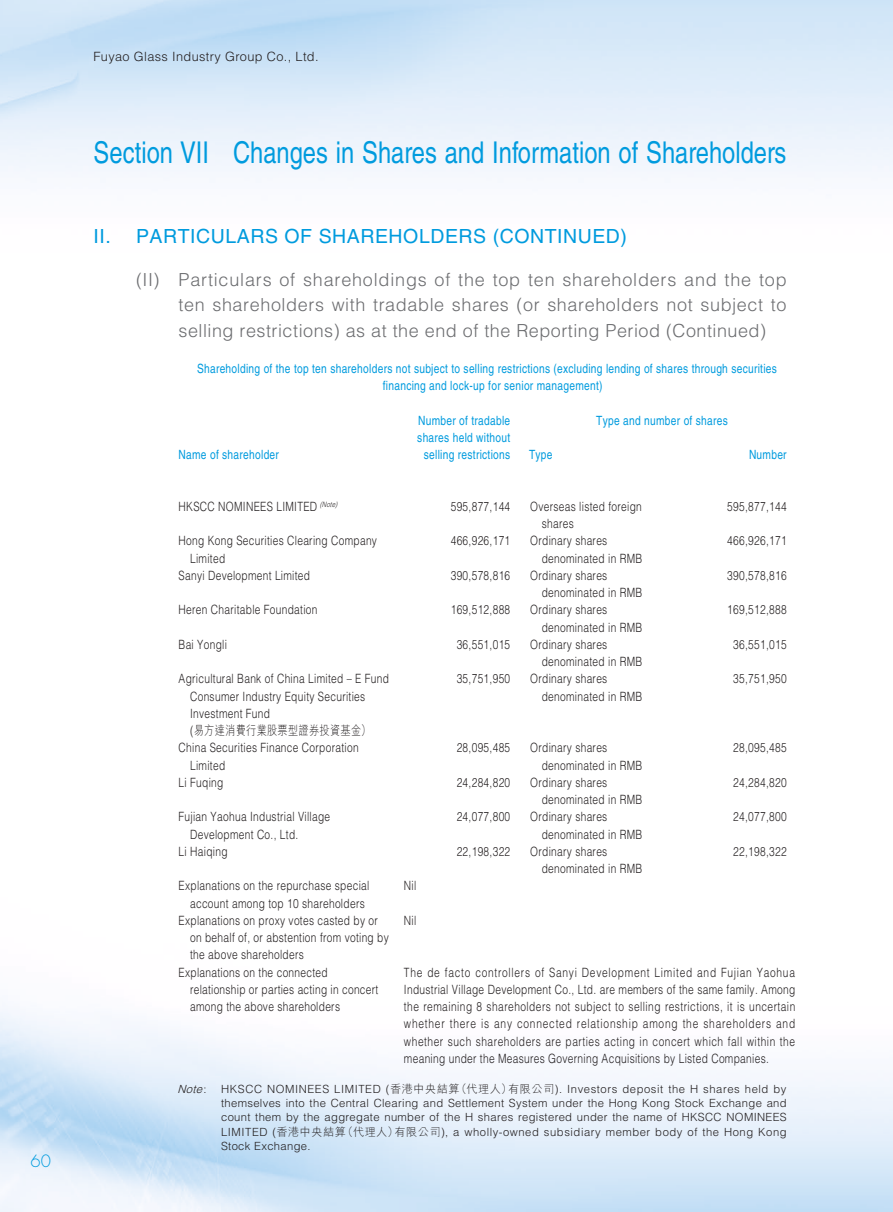
<style>
.page{position:relative;width:893px;height:1212px;background:#fff}
.page>*{position:absolute;margin:0;border:0;box-sizing:border-box;transform-origin:0 0}
.t1{font:30px "Helvetica LT Std";color:#009bde;scale:.79 1}
.t2{font:19.5px "Helvetica LT Std";letter-spacing:.03em;color:#009bde}
.t3{font:300 18px/25.5px "Helvetica LT Std";letter-spacing:.03em;color:#6c6d70;text-align:justify}
.t4{font:300 16.5px "Futura Std";color:#009bde}
.t5{font:300 12.75px/17.2px "Helvetica LT Std";letter-spacing:.03em;color:#231f20;scale:.8 1}
.t6{font:12.75px/17.2px "Helvetica LT Std";letter-spacing:.03em;color:#009bde;scale:.8 1}
.t7{font:300 12.75px "Helvetica LT Std";letter-spacing:.03em;color:#231f20}
.t8{font:300 12.75px "M Hei HK";letter-spacing:.03em;color:#231f20;scale:.8 1}
.t9{font:300 11.25px/14.2px "Helvetica LT Std";letter-spacing:.05em;color:#231f20;text-align:justify}
.t10{font:italic 300 11.25px "Helvetica LT Std";color:#231f20}
.s1{font-family:"Helvetica LT Std"}
.s2{font-style:normal}
.s3{font-family:"M Hei HK"}
</style>
<div class="page">
<p class="t4" style="left:31px;top:1151px;width:22px">60</p>
<p class="t7" style="left:94px;top:48px;width:227px">Fuyao Glass Industry Group Co., Ltd.</p>
<h1 class="t1" style="left:94px;top:135px;width:878px">Section VII Changes in Shares and Information of Shareholders</h1>
<h2 class="t2" style="left:94px;top:225px;width:535px">II. PARTICULARS OF SHAREHOLDERS (CONTINUED)</h2>
<h3 class="t3" style="left:179px;top:266px;width:610px;text-indent:-43px">(II) Particulars of shareholdings of the top ten shareholders and the top ten shareholders with tradable shares (or shareholders not subject to selling restrictions) as at the end of the Reporting Period (Continued)</h3>
<p class="t6" style="left:383px;top:360px;width:494px;text-indent:-186px">Shareholding of the top ten shareholders not subject to selling restrictions (excluding lending of shares through securities financing and lock-up for senior management)</p>
<p class="t6" style="left:179px;top:446px;width:127px">Name of shareholder</p>
<p class="t6" style="left:417px;top:411px;width:118px;text-align:center">Number of tradable shares held without selling restrictions</p>
<p class="t6" style="left:596px;top:411px;width:166px">Type and number of shares</p>
<p class="t6" style="left:529px;top:446px;width:31px">Type</p>
<p class="t6" style="left:749px;top:446px;width:49px">Number</p>
<p class="t5" style="left:179px;top:498px;width:203px">HKSCC NOMINEES LIMITED <sup>(Note)</sup></p>
<p class="t5" style="left:451px;top:498px;width:76px">595,877,144</p>
<p class="t5" style="left:542px;top:498px;width:127px;text-indent:-11px">Overseas listed foreign shares</p>
<p class="t5" style="left:727px;top:498px;width:76px">595,877,144</p>
<p class="t5" style="left:190px;top:532px;width:235px;text-indent:-11px">Hong Kong Securities Clearing Company<br>Limited</p>
<p class="t5" style="left:451px;top:532px;width:76px">466,926,171</p>
<p class="t5" style="left:542px;top:532px;width:127px;text-indent:-11px">Ordinary shares denominated in RMB</p>
<p class="t5" style="left:727px;top:532px;width:76px">466,926,171</p>
<p class="t5" style="left:179px;top:567px;width:166px">Sanyi Development Limited</p>
<p class="t5" style="left:451px;top:567px;width:76px">390,578,816</p>
<p class="t5" style="left:542px;top:567px;width:127px;text-indent:-11px">Ordinary shares denominated in RMB</p>
<p class="t5" style="left:727px;top:567px;width:76px">390,578,816</p>
<p class="t5" style="left:179px;top:601px;width:175px">Heren Charitable Foundation</p>
<p class="t5" style="left:451px;top:601px;width:76px">169,512,888</p>
<p class="t5" style="left:542px;top:601px;width:127px;text-indent:-11px">Ordinary shares denominated in RMB</p>
<p class="t5" style="left:727px;top:601px;width:76px">169,512,888</p>
<p class="t5" style="left:179px;top:636px;width:62px">Bai Yongli</p>
<p class="t5" style="left:457px;top:636px;width:69px">36,551,015</p>
<p class="t5" style="left:542px;top:636px;width:127px;text-indent:-11px">Ordinary shares denominated in RMB</p>
<p class="t5" style="left:733px;top:636px;width:69px">36,551,015</p>
<p class="t5" style="left:190px;top:670px;width:250px;text-indent:-11px">Agricultural Bank of China Limited – E Fund<br>Consumer Industry Equity Securities<br>Investment Fund</p>
<p class="t8" style="left:190px;top:724px;width:228px"><span class="s1">(</span>易方達消費行業股票型證券投資基金）</p>
<p class="t5" style="left:457px;top:670px;width:69px">35,751,950</p>
<p class="t5" style="left:542px;top:670px;width:127px;text-indent:-11px">Ordinary shares denominated in RMB</p>
<p class="t5" style="left:733px;top:670px;width:69px">35,751,950</p>
<p class="t5" style="left:190px;top:739px;width:212px;text-indent:-11px">China Securities Finance Corporation<br>Limited</p>
<p class="t5" style="left:457px;top:739px;width:69px">28,095,485</p>
<p class="t5" style="left:542px;top:739px;width:127px;text-indent:-11px">Ordinary shares denominated in RMB</p>
<p class="t5" style="left:733px;top:739px;width:69px">28,095,485</p>
<p class="t5" style="left:179px;top:774px;width:57px">Li Fuqing</p>
<p class="t5" style="left:457px;top:774px;width:69px">24,284,820</p>
<p class="t5" style="left:542px;top:774px;width:127px;text-indent:-11px">Ordinary shares denominated in RMB</p>
<p class="t5" style="left:733px;top:774px;width:69px">24,284,820</p>
<p class="t5" style="left:190px;top:808px;width:177px;text-indent:-11px">Fujian Yaohua Industrial Village<br>Development Co., Ltd.</p>
<p class="t5" style="left:457px;top:808px;width:69px">24,077,800</p>
<p class="t5" style="left:542px;top:808px;width:127px;text-indent:-11px">Ordinary shares denominated in RMB</p>
<p class="t5" style="left:733px;top:808px;width:69px">24,077,800</p>
<p class="t5" style="left:179px;top:843px;width:63px">Li Haiqing</p>
<p class="t5" style="left:457px;top:843px;width:69px">22,198,322</p>
<p class="t5" style="left:542px;top:843px;width:127px;text-indent:-11px">Ordinary shares denominated in RMB</p>
<p class="t5" style="left:733px;top:843px;width:69px">22,198,322</p>
<p class="t5" style="left:179px;top:877px;width:240px;text-align:center">Explanations on the repurchase special account among top 10 shareholders</p>
<p class="t5" style="left:404px;top:877px;width:17px">Nil</p>
<p class="t5" style="left:190px;top:912px;width:250px;text-indent:-11px">Explanations on proxy votes casted by or on behalf of, or abstention from voting by the above shareholders</p>
<p class="t5" style="left:404px;top:912px;width:17px">Nil</p>
<p class="t5" style="left:190px;top:963px;width:237px;text-indent:-11px">Explanations on the connected relationship or parties acting in concert among the above shareholders</p>
<p class="t5" style="left:404px;top:963px;width:491px;text-align:justify">The de facto controllers of Sanyi Development Limited and Fujian Yaohua Industrial Village Development Co., Ltd. are members of the same family. Among the remaining 8 shareholders not subject to selling restrictions, it is uncertain whether there is any connected relationship among the shareholders and whether such shareholders are parties acting in concert which fall within the meaning under the Measures Governing Acquisitions by Listed Companies.</p>
<p class="t10" style="left:177px;top:1082px;width:31px">Note<span class="s2">:</span></p>
<p class="t9" style="left:221px;top:1081px;width:567px">HKSCC NOMINEES LIMITED (<span class="s3">香港中央結算（代理人）有限公司</span>). Investors deposit the H shares held by themselves into the Central Clearing and Settlement System under the Hong Kong Stock Exchange and count them by the aggregate number of the H shares registered under the name of HKSCC NOMINEES LIMITED (<span class="s3">香港中央結算（代理人）有限公司</span>), a wholly-owned subsidiary member body of the Hong Kong Stock Exchange.</p>
</div>
